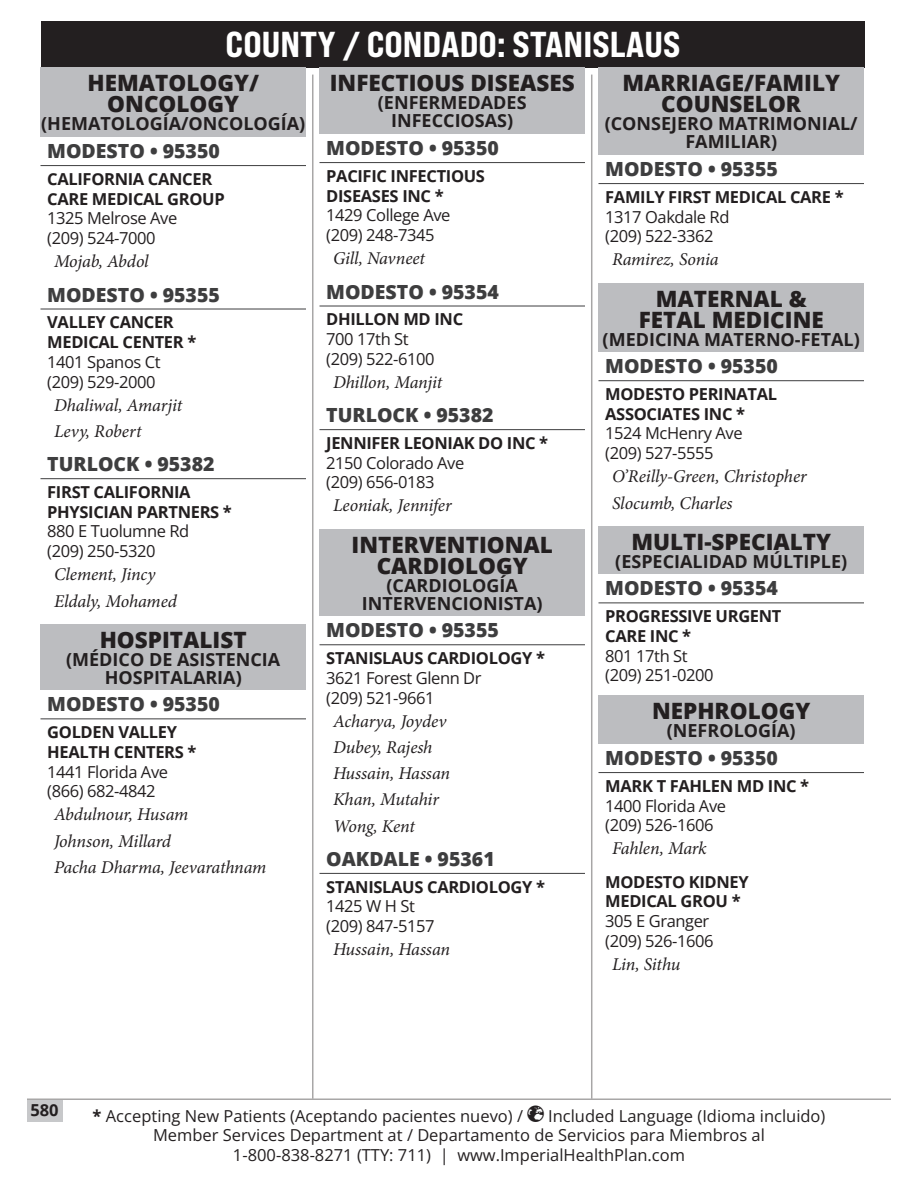
<style>
.page{position:relative;width:918px;height:1188px;background:#fff}
.page>*{position:absolute;margin:0;border:0;box-sizing:border-box;transform-origin:0 0}
.t1{font:36px "Bebas Neue Pro Exp Eb";color:#fff}
.Specialty{font:800 22.5px/21px "Open Sans";color:#231f20;text-align:center}
.City{font:800 19.5px "Open Sans";color:#3e3e3f}
.Pro{font:italic 18px "Minion Pro";letter-spacing:-.01em;color:#231f20}
.Spanish{font:700 18px/18px "Open Sans";color:#231f20;text-align:center}
.Location{font:16.5px/19.8px "Open Sans";letter-spacing:-.025em;color:#231f20}
.Group{font:700 16.5px/19.8px "Open Sans";letter-spacing:-.02em;color:#231f20}
.Location-2{font:16.5px "Open Sans";color:#231f20}
.s1{font-weight:700}
</style>
<div class="page">
<div style="left:41px;top:21px;width:824px;height:46px;background:#231f20"></div>
<div style="left:27px;top:1100px;width:35px;height:21px;background:#c7c8ca"></div>
<hr style="left:27px;top:1098px;width:864px;height:2px;background:#231f20">
<hr style="left:312px;top:75px;width:2px;height:1023px;background:#231f20">
<hr style="left:591px;top:75px;width:1px;height:1023px;background:#231f20">
<div style="left:40px;top:68px;width:266px;height:52px;background:#bcbdc0"></div>
<div style="left:40px;top:110px;width:266px;height:26px;background:#bcbdc0"></div>
<hr style="left:40px;top:165px;width:266px;height:1px;background:#3e3e3f">
<hr style="left:40px;top:309px;width:266px;height:1px;background:#3e3e3f">
<hr style="left:40px;top:478px;width:266px;height:1px;background:#3e3e3f">
<div style="left:40px;top:624px;width:266px;height:32px;background:#bcbdc0"></div>
<div style="left:40px;top:645px;width:266px;height:45px;background:#bcbdc0"></div>
<hr style="left:40px;top:718px;width:266px;height:1px;background:#3e3e3f">
<div style="left:320px;top:68px;width:265px;height:31px;background:#bcbdc0"></div>
<div style="left:320px;top:89px;width:265px;height:44px;background:#bcbdc0"></div>
<hr style="left:320px;top:162px;width:265px;height:1px;background:#3e3e3f">
<hr style="left:320px;top:306px;width:265px;height:1px;background:#3e3e3f">
<hr style="left:320px;top:429px;width:265px;height:1px;background:#3e3e3f">
<div style="left:320px;top:529px;width:265px;height:52px;background:#bcbdc0"></div>
<div style="left:320px;top:571px;width:265px;height:45px;background:#bcbdc0"></div>
<hr style="left:320px;top:644px;width:265px;height:1px;background:#3e3e3f">
<hr style="left:320px;top:873px;width:265px;height:1px;background:#3e3e3f">
<div style="left:598px;top:68px;width:266px;height:52px;background:#bcbdc0"></div>
<div style="left:598px;top:110px;width:266px;height:44px;background:#bcbdc0"></div>
<hr style="left:598px;top:183px;width:266px;height:1px;background:#3e3e3f">
<div style="left:598px;top:283px;width:266px;height:52px;background:#bcbdc0"></div>
<div style="left:598px;top:325px;width:266px;height:27px;background:#bcbdc0"></div>
<hr style="left:598px;top:380px;width:266px;height:1px;background:#3e3e3f">
<div style="left:598px;top:526px;width:266px;height:32px;background:#bcbdc0"></div>
<div style="left:598px;top:547px;width:266px;height:27px;background:#bcbdc0"></div>
<hr style="left:598px;top:603px;width:266px;height:1px;background:#3e3e3f">
<div style="left:598px;top:695px;width:266px;height:32px;background:#bcbdc0"></div>
<div style="left:598px;top:717px;width:266px;height:26px;background:#bcbdc0"></div>
<hr style="left:598px;top:772px;width:266px;height:1px;background:#3e3e3f">
<h1 class="t1" style="left:226px;top:22px;width:456px">COUNTY / CONDADO: STANISLAUS</h1>
<h1 class="Specialty" style="left:88px;top:72px;width:173px">HEMATOLOGY/<br>ONCOLOGY</h1>
<p class="Spanish" style="left:41px;top:114px;width:266px">(HEMATOLOGÍA/ONCOLOGÍA)</p>
<h4 class="City" style="left:47px;top:136px;width:174px">MODESTO • 95350</h4>
<p class="Group" style="left:47px;top:168px;width:179px">CALIFORNIA CANCER<br>CARE MEDICAL GROUP</p>
<p class="Location" style="left:47px;top:208px;width:132px">1325 Melrose Ave (209) 524-7000</p>
<p class="Pro" style="left:54px;top:249px;width:96px">Mojab, Abdol</p>
<h4 class="City" style="left:47px;top:280px;width:174px">MODESTO • 95355</h4>
<p class="Group" style="left:47px;top:312px;width:151px">VALLEY CANCER<br>MEDICAL CENTER *</p>
<p class="Location" style="left:47px;top:351px;width:115px">1401 Spanos Ct (209) 529-2000</p>
<p class="Pro" style="left:54px;top:393px;width:130px">Dhaliwal, Amarjit</p>
<p class="Pro" style="left:54px;top:419px;width:89px">Levy, Robert</p>
<h4 class="City" style="left:47px;top:449px;width:169px">TURLOCK • 95382</h4>
<p class="Group" style="left:47px;top:482px;width:186px">FIRST CALIFORNIA<br>PHYSICIAN PARTNERS *</p>
<p class="Location" style="left:47px;top:521px;width:144px">880 E Tuolumne Rd (209) 250-5320</p>
<p class="Pro" style="left:54px;top:562px;width:103px">Clement, Jincy</p>
<p class="Pro" style="left:54px;top:588px;width:124px">Eldaly, Mohamed</p>
<h1 class="Specialty" style="left:100px;top:628px;width:149px">HOSPITALIST</h1>
<p class="Spanish" style="left:66px;top:650px;width:216px">(MÉDICO DE ASISTENCIA<br>HOSPITALARIA)</p>
<h4 class="City" style="left:47px;top:690px;width:174px">MODESTO • 95350</h4>
<p class="Group" style="left:47px;top:722px;width:151px">GOLDEN VALLEY<br>HEALTH CENTERS *</p>
<p class="Location" style="left:47px;top:761px;width:122px">1441 Florida Ave (866) 682-4842</p>
<p class="Pro" style="left:54px;top:802px;width:136px">Abdulnour, Husam</p>
<p class="Pro" style="left:54px;top:829px;width:119px">Johnson, Millard</p>
<p class="Pro" style="left:54px;top:855px;width:214px">Pacha Dharma, Jeevarathnam</p>
<h1 class="Specialty" style="left:330px;top:72px;width:246px">INFECTIOUS DISEASES</h1>
<p class="Spanish" style="left:378px;top:93px;width:150px">(ENFERMEDADES<br>INFECCIOSAS)</p>
<h4 class="City" style="left:326px;top:133px;width:174px">MODESTO • 95350</h4>
<p class="Group" style="left:326px;top:165px;width:160px">PACIFIC INFECTIOUS<br>DISEASES INC *</p>
<p class="Location" style="left:326px;top:205px;width:126px">1429 College Ave (209) 248-7345</p>
<p class="Pro" style="left:333px;top:246px;width:94px">Gill, Navneet</p>
<h4 class="City" style="left:326px;top:277px;width:174px">MODESTO • 95354</h4>
<p class="Group" style="left:326px;top:309px;width:138px">DHILLON MD INC</p>
<p class="Location" style="left:326px;top:329px;width:110px">700 17th St (209) 522-6100</p>
<p class="Pro" style="left:333px;top:370px;width:111px">Dhillon, Manjit</p>
<h4 class="City" style="left:326px;top:400px;width:169px">TURLOCK • 95382</h4>
<p class="Group" style="left:326px;top:432px;width:224px">JENNIFER LEONIAK DO INC *</p>
<p class="Location" style="left:326px;top:452px;width:140px">2150 Colorado Ave (209) 656-0183</p>
<p class="Pro" style="left:333px;top:493px;width:120px">Leoniak, Jennifer</p>
<h1 class="Specialty" style="left:352px;top:533px;width:203px">INTERVENTIONAL<br>CARDIOLOGY</h1>
<p class="Spanish" style="left:362px;top:576px;width:182px">(CARDIOLOGÍA<br>INTERVENCIONISTA)</p>
<h4 class="City" style="left:326px;top:615px;width:174px">MODESTO • 95355</h4>
<p class="Group" style="left:326px;top:648px;width:220px">STANISLAUS CARDIOLOGY *</p>
<p class="Location" style="left:326px;top:667px;width:157px">3621 Forest Glenn Dr (209) 521-9661</p>
<p class="Pro" style="left:333px;top:708px;width:115px">Acharya, Joydev</p>
<p class="Pro" style="left:333px;top:735px;width:101px">Dubey, Rajesh</p>
<p class="Pro" style="left:333px;top:761px;width:119px">Hussain, Hassan</p>
<p class="Pro" style="left:333px;top:787px;width:107px">Khan, Mutahir</p>
<p class="Pro" style="left:333px;top:813px;width:83px">Wong, Kent</p>
<h4 class="City" style="left:326px;top:844px;width:170px">OAKDALE • 95361</h4>
<p class="Group" style="left:326px;top:876px;width:220px">STANISLAUS CARDIOLOGY *</p>
<p class="Location" style="left:326px;top:896px;width:110px">1425 W H St (209) 847-5157</p>
<p class="Pro" style="left:333px;top:937px;width:119px">Hussain, Hassan</p>
<h1 class="Specialty" style="left:622px;top:72px;width:219px">MARRIAGE/FAMILY<br>COUNSELOR</h1>
<p class="Spanish" style="left:605px;top:114px;width:255px">(CONSEJERO MATRIMONIAL/<br>FAMILIAR)</p>
<h4 class="City" style="left:605px;top:154px;width:174px">MODESTO • 95355</h4>
<p class="Group" style="left:605px;top:186px;width:240px">FAMILY FIRST MEDICAL CARE *</p>
<p class="Location" style="left:605px;top:206px;width:126px">1317 Oakdale Rd (209) 522-3362</p>
<p class="Pro" style="left:612px;top:247px;width:108px">Ramirez, Sonia</p>
<h1 class="Specialty" style="left:639px;top:287px;width:187px">MATERNAL &amp;<br>FETAL MEDICINE</h1>
<p class="Spanish" style="left:603px;top:330px;width:259px">(MEDICINA MATERNO-FETAL)</p>
<h4 class="City" style="left:605px;top:351px;width:174px">MODESTO • 95350</h4>
<p class="Group" style="left:605px;top:384px;width:173px">MODESTO PERINATAL<br>ASSOCIATES INC *</p>
<p class="Location" style="left:605px;top:423px;width:139px">1524 McHenry Ave (209) 527-5555</p>
<p class="Pro" style="left:612px;top:464px;width:196px">O’Reilly-Green, Christopher</p>
<p class="Pro" style="left:612px;top:490px;width:122px">Slocumb, Charles</p>
<h1 class="Specialty" style="left:631px;top:530px;width:201px">MULTI-SPECIALTY</h1>
<p class="Spanish" style="left:615px;top:552px;width:233px">(ESPECIALIDAD MÚLTIPLE)</p>
<h4 class="City" style="left:605px;top:574px;width:174px">MODESTO • 95354</h4>
<p class="Group" style="left:605px;top:606px;width:178px">PROGRESSIVE URGENT<br>CARE INC *</p>
<p class="Location" style="left:605px;top:645px;width:110px">801 17th St (209) 251-0200</p>
<h1 class="Specialty" style="left:652px;top:700px;width:160px">NEPHROLOGY</h1>
<p class="Spanish" style="left:667px;top:721px;width:130px">(NEFROLOGÍA)</p>
<h4 class="City" style="left:605px;top:743px;width:174px">MODESTO • 95350</h4>
<p class="Group" style="left:605px;top:775px;width:206px">MARK T FAHLEN MD INC *</p>
<p class="Location" style="left:605px;top:795px;width:122px">1400 Florida Ave (209) 526-1606</p>
<p class="Pro" style="left:612px;top:836px;width:96px">Fahlen, Mark</p>
<p class="Group" style="left:605px;top:871px;width:145px">MODESTO KIDNEY<br>MEDICAL GROU *</p>
<p class="Location" style="left:605px;top:911px;width:110px">305 E Granger (209) 526-1606</p>
<p class="Pro" style="left:612px;top:952px;width:70px">Lin, Sithu</p>
<p class="Group" style="left:30px;top:1100px;width:30px">580</p>
<p class="Location-2" style="left:93px;top:1104px;width:432px"><span class="s1">*</span> Accepting New Patients (Aceptando pacientes nuevo) /</p>
<p class="Location-2" style="left:548px;top:1104px;width:279px">Included Language (Idioma incluido)</p>
<p class="Location-2" style="left:153px;top:1124px;width:613px">Member Services Department at / Departamento de Servicios para Miembros al</p>
<p class="Location-2" style="left:233px;top:1143px;width:454px">1-800-838-8271 (TTY: 711) | www.ImperialHealthPlan.com</p>
</div>
